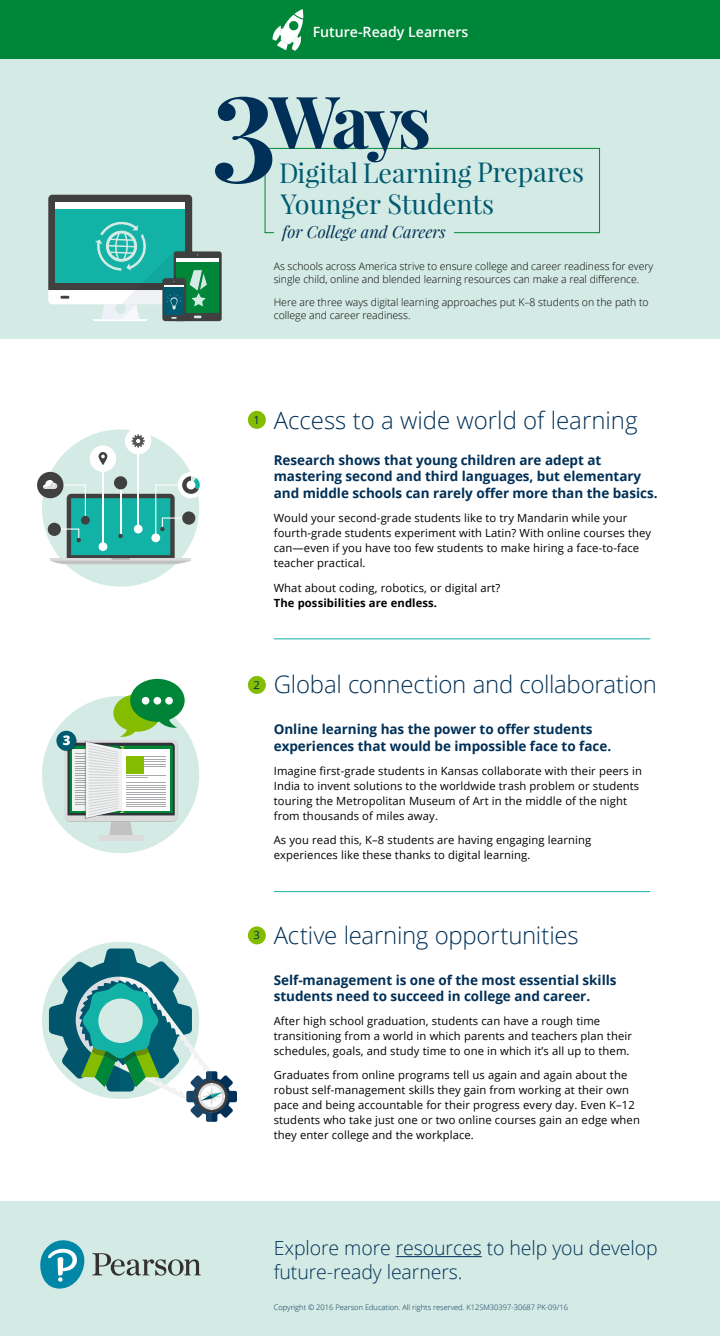
<style>
.page{position:relative;width:720px;height:1336px;background:#fff}
.page>*{position:absolute;margin:0;border:0;box-sizing:border-box;transform-origin:0 0}
.t1{font:700 118.5px "Playfair Display";color:#003057}
.t2{font:700 72.68px "Playfair Display";color:#003057}
.t3{font:27px "Playfair Display";color:#005a70}
.t4{font:300 24px "Open Sans";letter-spacing:-.01em;color:#003057}
.t5{font:300 19.5px/23.4px "Open Sans";letter-spacing:-.005em;color:#003057}
.t6{font:italic 16.5px "Playfair Display";color:#003057}
.t7{font:600 14.17px "Open Sans";color:#fff}
.t8{font:700 13.5px/16.5px "Open Sans";letter-spacing:-.005em;color:#003057}
.t9{font:800 13.27px "Open Sans";color:#fff}
.t10{font:11.25px/15px "Open Sans";letter-spacing:.01em;color:#000}
.t11{font:700 11.25px "Open Sans";letter-spacing:.01em;color:#000}
.t12{font:11.25px "Open Sans";color:#003057}
.t13{font:300 10.5px/13.5px "Open Sans";letter-spacing:-.005em;color:#000}
.t14{font:300 7.5px "Open Sans";color:#003057}
</style>
<div class="page">
<div style="left:42px;top:429px;width:157px;height:158px;background:#d4eae4;border-radius:50%"></div>
<div style="left:0;top:58px;width:720px;height:281px;background:#d4eae4"></div>
<div style="left:174px;top:251px;width:48px;height:70px;background:#404040;border-radius:3px"></div>
<div style="left:176px;top:262px;width:43px;height:51px;background:#008638"></div>
<hr style="left:274px;top:638px;width:376px;height:1px;background:#12b2a6">
<hr style="left:274px;top:891px;width:376px;height:1px;background:#12b2a6">
<div style="left:42px;top:696px;width:157px;height:157px;background:#d4eae4;border-radius:50%"></div>
<div style="left:42px;top:942px;width:157px;height:157px;background:#d4eae4;border-radius:50%"></div>
<div style="left:0;top:0;width:720px;height:59px;background:#008638"></div>
<svg style="left:272px;top:9px;width:31px;height:42px"></svg>
<div style="left:265px;top:148px;width:335px;height:85px;background:#d4eae4;border:1px solid #008638"></div>
<div style="left:274px;top:221px;width:180px;height:23px;background:#d4eae4"></div>
<div style="left:99px;top:835px;width:44px;height:6px;background:#dbdbdb"></div>
<svg style="left:65px;top:679px;width:120px;height:158px"></svg>
<svg style="left:57px;top:731px;width:20px;height:20px"></svg>
<div style="left:56px;top:731px;width:20px;height:20px;background:#005a70;border-radius:50%"></div>
<hr style="left:138px;top:441px;width:1px;height:88px;background:#fff">
<hr style="left:102px;top:459px;width:2px;height:88px;background:#fff">
<div style="left:178px;top:472px;width:26px;height:26px;background:#fff;border-radius:50%"></div>
<div style="left:125px;top:428px;width:26px;height:26px;background:#fff;border-radius:50%"></div>
<div style="left:90px;top:445px;width:26px;height:27px;background:#fff;border-radius:50%"></div>
<div style="left:37px;top:472px;width:26px;height:26px;background:#404040;border-radius:50%"></div>
<svg style="left:132px;top:434px;width:13px;height:14px"></svg>
<svg style="left:99px;top:452px;width:8px;height:13px"></svg>
<svg style="left:43px;top:476px;width:157px;height:88px"></svg>
<svg style="left:49px;top:948px;width:188px;height:174px"></svg>
<div style="left:0;top:1201px;width:719px;height:135px;background:#d4eae4"></div>
<hr style="left:396px;top:1256px;width:86px;height:1px;background:#003057">
<svg style="left:40px;top:1240px;width:161px;height:49px"></svg>
<svg style="left:48px;top:195px;width:160px;height:126px"></svg>
<div style="left:247px;top:410px;width:20px;height:20px;background:#84bd00;border-radius:50%"></div>
<div style="left:246px;top:409px;width:22px;height:22px;border:2px solid #fff;border-radius:50%"></div>
<div style="left:247px;top:675px;width:20px;height:20px;background:#84bd00;border-radius:50%"></div>
<div style="left:246px;top:674px;width:22px;height:22px;border:2px solid #fff;border-radius:50%"></div>
<div style="left:247px;top:925px;width:20px;height:20px;background:#84bd00;border-radius:50%"></div>
<div style="left:246px;top:924px;width:22px;height:23px;border:2px solid #fff;border-radius:50%"></div>
<p class="t9" style="left:63px;top:730px;width:9px">3</p>
<p class="t7" style="left:313px;top:22px;width:157px">Future-Ready Learners</p>
<h1 class="t1" style="left:211px;top:63px;width:68px">3</h1>
<h2 class="t2" style="left:269px;top:76px;width:164px">Ways</h2>
<h3 class="t3" style="left:279px;top:156px;width:307px">Digital Learning Prepares</h3>
<h3 class="t6" style="left:282px;top:221px;width:165px">for College and Careers</h3>
<h3 class="t3" style="left:281px;top:187px;width:215px">Younger Students</h3>
<p class="t13" style="left:274px;top:259px;width:381px">As schools across America strive to ensure college and career readiness for every single child, online and blended learning resources can make a real difference.</p>
<p class="t13" style="left:274px;top:295px;width:377px">Here are three ways digital learning approaches put K–8 students on the path to college and career readiness.</p>
<p class="t12" style="left:254px;top:412px;width:8px">1</p>
<h3 class="t4" style="left:274px;top:403px;width:365px">Access to a wide world of learning</h3>
<p class="t8" style="left:274px;top:451px;width:385px">Research shows that young children are adept at mastering second and third languages, but elementary and middle schools can rarely offer more than the basics.</p>
<p class="t10" style="left:274px;top:510px;width:379px">Would your second-grade students like to try Mandarin while your fourth-grade students experiment with Latin? With online courses they can—even if you have too few students to make hiring a face-to-face teacher practical.</p>
<p class="t10" style="left:274px;top:580px;width:228px">What about coding, robotics, or digital art?</p>
<p class="t11" style="left:274px;top:595px;width:165px">The possibilities are endless.</p>
<p class="t12" style="left:254px;top:677px;width:8px">2</p>
<h3 class="t4" style="left:274px;top:668px;width:385px">Global connection and collaboration</h3>
<p class="t8" style="left:274px;top:721px;width:339px">Online learning has the power to offer students experiences that would be impossible face to face.</p>
<p class="t10" style="left:274px;top:763px;width:370px">Imagine first-grade students in Kansas collaborate with their peers in India to invent solutions to the worldwide trash problem or students touring the Metropolitan Museum of Art in the middle of the night from thousands of miles away.</p>
<p class="t10" style="left:274px;top:832px;width:319px">As you read this, K–8 students are having engaging learning experiences like these thanks to digital learning.</p>
<p class="t12" style="left:254px;top:928px;width:8px">3</p>
<h3 class="t4" style="left:274px;top:919px;width:306px">Active learning opportunities</h3>
<p class="t8" style="left:274px;top:971px;width:344px">Self-management is one of the most essential skills students need to succeed in college and career.</p>
<p class="t10" style="left:274px;top:1013px;width:360px">After high school graduation, students can have a rough time transitioning from a world in which parents and teachers plan their schedules, goals, and study time to one in which it’s all up to them.</p>
<p class="t10" style="left:274px;top:1067px;width:368px">Graduates from online programs tell us again and again about the robust self-management skills they gain from working at their own pace and being accountable for their progress every day. Even K–12 students who take just one or two online courses gain an edge when they enter college and the workplace.</p>
<h3 class="t5" style="left:274px;top:1236px;width:385px">Explore more resources to help you develop future-ready learners.</h3>
<p class="t14" style="left:274px;top:1302px;width:296px">Copyright © 2016 Pearson Education. All rights reserved. K12SM30397-30687 PK-09/16</p>
</div>
